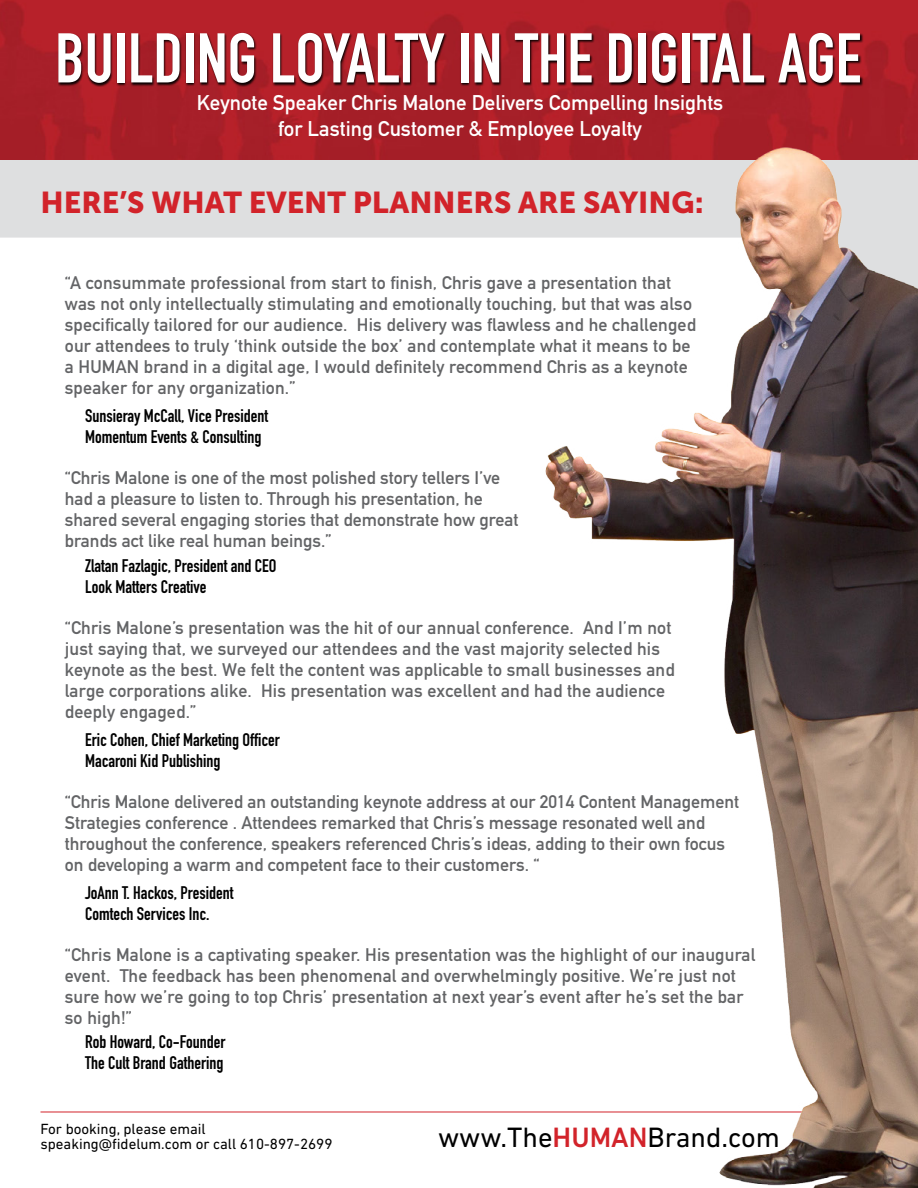
<style>
.page{position:relative;width:918px;height:1188px;background:#fff}
.page>*{position:absolute;margin:0;border:0;box-sizing:border-box;transform-origin:0 0}
.t1{font:69px "DIN Engschrift Std";color:#fff}
.t2{font:30px "Museo Sans 900";color:#d2232a}
.t3{font:28.5px "DIN Next LT Pro";color:#000}
.t4{font:21px/25.5px "DIN Mittelschrift Std";color:#fff;text-align:center}
.t5{font:18px/21px "DIN Mittelschrift Std";letter-spacing:.01em;color:#636466}
.t6{font:18px/21px "DIN Engschrift Std";color:#000}
.t7{font:15px/15px "DIN Next LT Pro";color:#000}
.s1{font-weight:500;color:#d2232a}
</style>
<div class="page">
<div style="left:0;top:159px;width:534px;height:79px;background:#dedfe0"></div>
<img style="left:0;top:0;width:918px;height:159px">
<hr style="left:40px;top:1112px;width:838px;height:1px;background:#d2232a">
<img style="left:534px;top:125px;width:384px;height:1063px">
<div style="left:58px;top:32px;width:806px;height:55px;background:#000;opacity:.91"></div>
<h1 class="t1" style="left:55px;top:18px;width:808px">BUILDING LOYALTY IN THE DIGITAL AGE</h1>
<p class="t4" style="left:197px;top:90px;width:528px">Keynote Speaker Chris Malone Delivers Compelling Insights for Lasting Customer &amp; Employee Loyalty</p>
<h2 class="t2" style="left:40px;top:185px;width:665px">HERE’S WHAT EVENT PLANNERS ARE SAYING:</h2>
<p class="t5" style="left:65px;top:273px;width:633px">“A consummate professional from start to finish, Chris gave a presentation that was not only intellectually stimulating and emotionally touching, but that was also specifically tailored for our audience. His delivery was flawless and he challenged our attendees to truly ‘think outside the box’ and contemplate what it means to be a HUMAN brand in a digital age, I would definitely recommend Chris as a keynote speaker for any organization.”</p>
<p class="t6" style="left:85px;top:405px;width:185px">Sunsieray McCall, Vice President<br>Momentum Events &amp; Consulting</p>
<p class="t5" style="left:65px;top:468px;width:455px">“Chris Malone is one of the most polished story tellers I’ve had a pleasure to listen to. Through his presentation, he shared several engaging stories that demonstrate how great brands act like real human beings.”</p>
<p class="t6" style="left:85px;top:555px;width:193px">Zlatan Fazlagic, President and CEO<br>Look Matters Creative</p>
<p class="t5" style="left:65px;top:617px;width:611px">“Chris Malone’s presentation was the hit of our annual conference. And I’m not just saying that, we surveyed our attendees and the vast majority selected his keynote as the best. We felt the content was applicable to small businesses and large corporations alike. His presentation was excellent and had the audience deeply engaged.”</p>
<p class="t6" style="left:85px;top:729px;width:196px">Eric Cohen, Chief Marketing Officer<br>Macaroni Kid Publishing</p>
<p class="t5" style="left:65px;top:791px;width:676px">“Chris Malone delivered an outstanding keynote address at our 2014 Content Management Strategies conference . Attendees remarked that Chris’s message resonated well and throughout the conference, speakers referenced Chris’s ideas, adding to their own focus on developing a warm and competent face to their customers. “</p>
<p class="t6" style="left:85px;top:882px;width:150px">JoAnn T. Hackos, President<br>Comtech Services Inc.</p>
<p class="t5" style="left:65px;top:944px;width:692px">“Chris Malone is a captivating speaker. His presentation was the highlight of our inaugural event. The feedback has been phenomenal and overwhelmingly positive. We’re just not sure how we’re going to top Chris’ presentation at next year’s event after he’s set the bar so high!”</p>
<p class="t6" style="left:85px;top:1032px;width:142px">Rob Howard, Co-Founder<br>The Cult Brand Gathering</p>
<p class="t7" style="left:40px;top:1121px;width:294px">For booking, please email speaking@fidelum.com or call 610-897-2699</p>
<h3 class="t3" style="left:438px;top:1121px;width:343px">www.The<span class="s1">HUMAN</span>Brand.com</h3>
</div>
